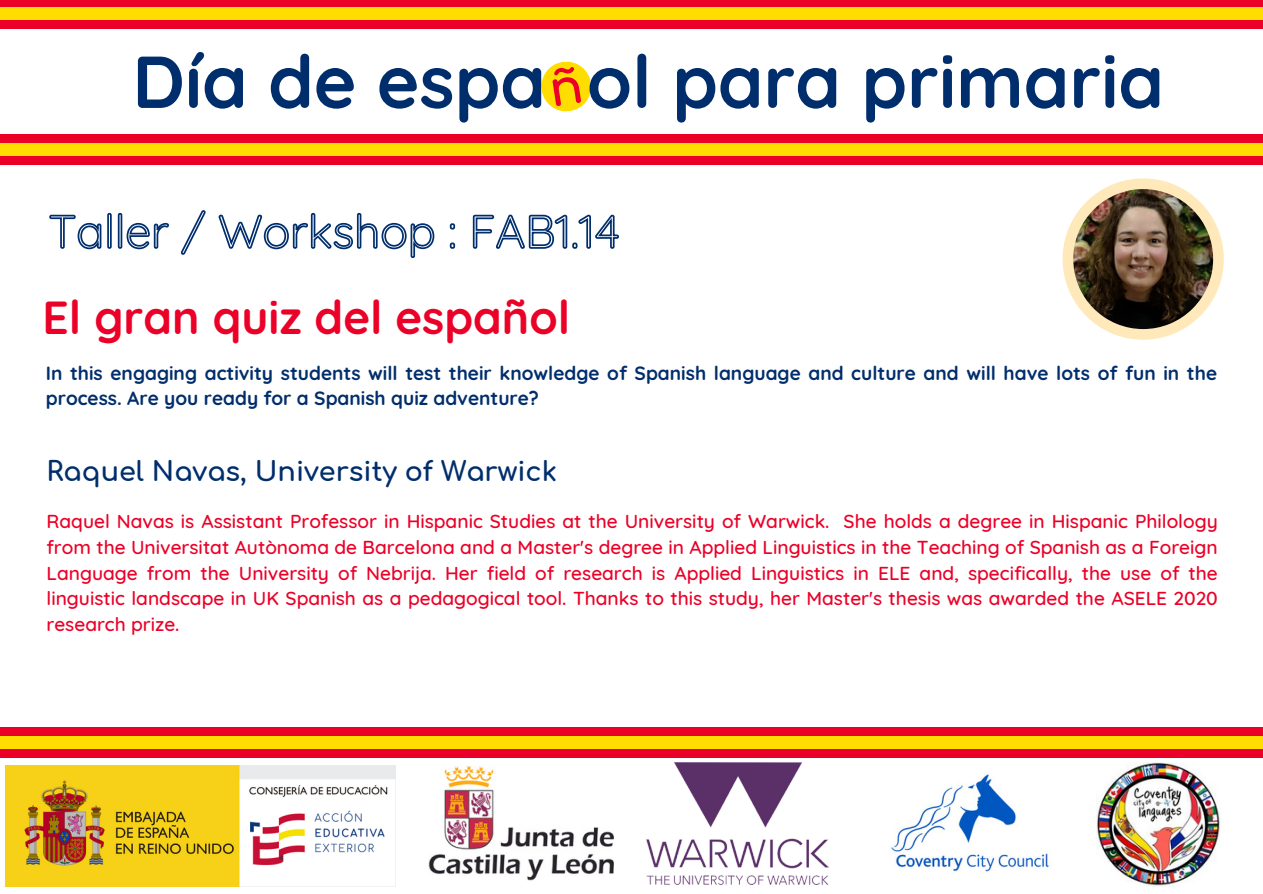
<style>
.page{position:relative;width:1263px;height:894px;background:#fff}
.page>*{position:absolute;margin:0;border:0;box-sizing:border-box;transform-origin:0 0}
.t1{font:700 73.2px "Quicksand";color:#002e6c}
.t2{font:700 46.2px "Quicksand";color:#eb0028}
.t3{font:700 27px "Comfortaa";color:#002e6c}
.t4{font:500 19.2px/25.8px "Quicksand";color:#eb0028;text-align:justify}
.t5{font:700 19.2px/25.8px "Quicksand";color:#002e6c}
</style>
<div class="page">
<div style="left:0;top:0;width:1263px;height:29px;background:#eb0028"></div>
<div style="left:0;top:7px;width:1263px;height:13px;background:#fd0"></div>
<div style="left:0;top:134px;width:1263px;height:30px;background:#eb0028"></div>
<div style="left:0;top:143px;width:1263px;height:13px;background:#fd0"></div>
<img style="left:6px;top:765px;width:389px;height:121px">
<img style="left:429px;top:765px;width:184px;height:115px">
<div style="left:0;top:727px;width:1263px;height:30px;background:#eb0028"></div>
<div style="left:0;top:736px;width:1263px;height:13px;background:#fd0"></div>
<img style="left:891px;top:774px;width:206px;height:98px">
<img style="left:646px;top:762px;width:182px;height:121px">
<img style="left:1097px;top:762px;width:124px;height:124px">
<svg style="left:1062px;top:178px;width:162px;height:161px"></svg>
<img style="left:1073px;top:189px;width:140px;height:140px">
<svg style="left:49px;top:210px;width:157px;height:45px"></svg>
<svg style="left:218px;top:212px;width:401px;height:46px"></svg>
<svg style="left:541px;top:61px;width:50px;height:51px"></svg>
<p class="t1" style="left:132px;top:35px;width:415px">Día de espa</p>
<p class="t1" style="left:587px;top:35px;width:579px">ol para primaria</p>
<p class="t2" style="left:43px;top:288px;width:529px">El gran quiz del español</p>
<h3 class="t5" style="left:46px;top:359px;width:1173px">In this engaging activity students will test their knowledge of Spanish language and culture and will have lots of fun in the process. Are you ready for a Spanish quiz adventure?</h3>
<p class="t3" style="left:46px;top:456px;width:512px">Raquel Navas, University of Warwick</p>
<h2 class="t4" style="left:47px;top:507px;width:1173px">Raquel Navas is Assistant Professor in Hispanic Studies at the University of Warwick. She holds a degree in Hispanic Philology from the Universitat Autònoma de Barcelona and a Master's degree in Applied Linguistics in the Teaching of Spanish as a Foreign Language from the University of Nebrija. Her field of research is Applied Linguistics in ELE and, specifically, the use of the linguistic landscape in UK Spanish as a pedagogical tool. Thanks to this study, her Master's thesis was awarded the ASELE 2020 research prize.</h2>
</div>
